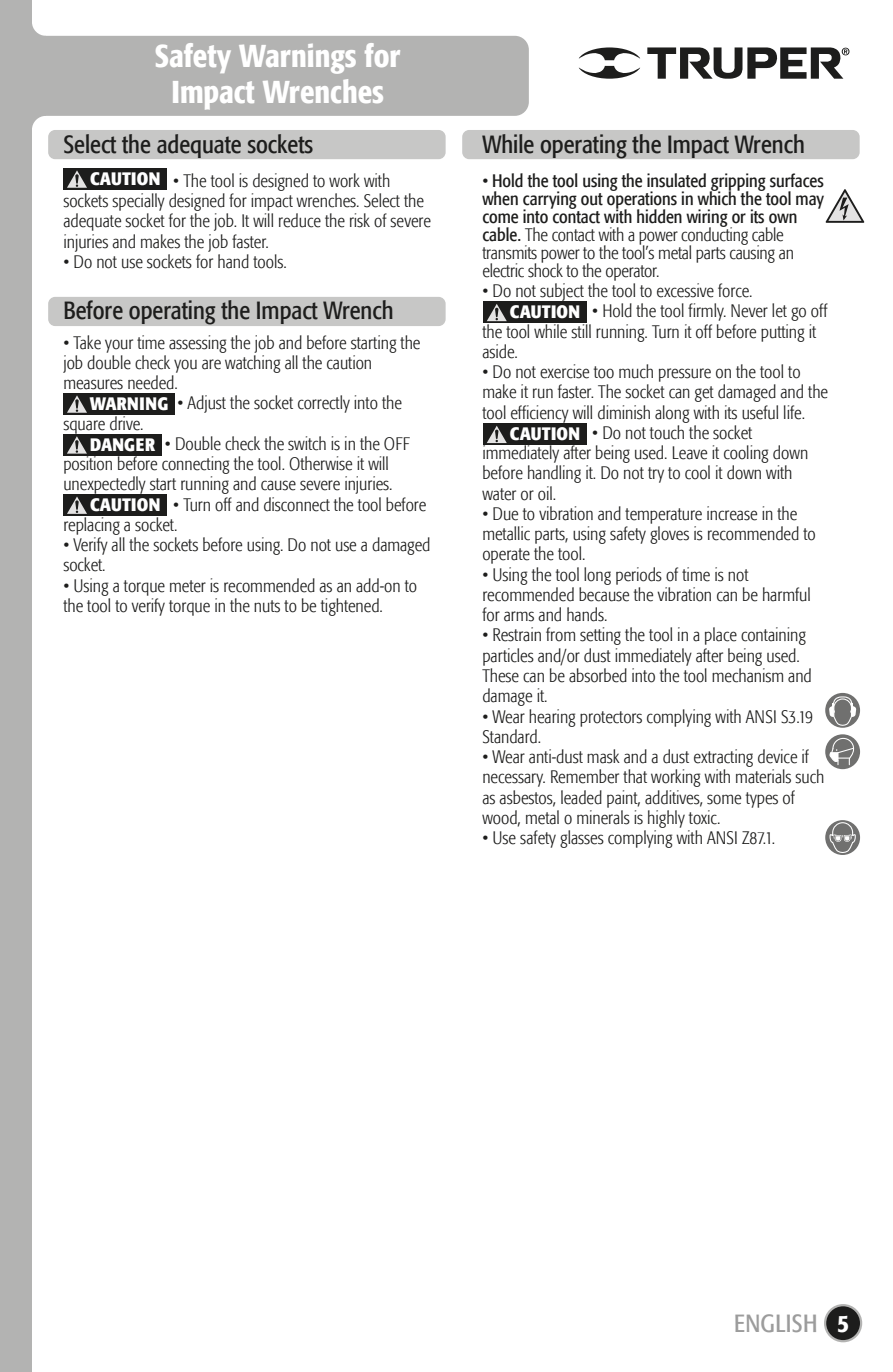
<style>
.page{position:relative;width:893px;height:1372px;background:#fff}
.page>*{position:absolute;margin:0;border:0;box-sizing:border-box;transform-origin:0 0}
.t1{font:500 condensed 31.5px/36px "Formata";color:#fff;text-align:center}
.t2{font:condensed 24.75px "Formata";color:#1d1d1c}
.t3{font:condensed 24.75px "Formata";letter-spacing:.02em;color:#9c9c9c}
.t4{font:500 condensed 24.75px "Formata";color:#fff}
.t5{font:300 condensed 18px/20.2px "Formata";color:#1d1d1c}
.t6{font:condensed 18px/18px "Formata";color:#1d1d1c}
.t7{font:700 condensed 18px "Formata";letter-spacing:.01em;color:#fff}
.s1{font-weight:300}
</style>
<div class="page">
<div style="left:0;top:0;width:32px;height:1371px;background:#b3b3b2"></div>
<div style="left:48px;top:130px;width:398px;height:29px;background:#c7c7c6;border-radius:7px"></div>
<div style="left:48px;top:297px;width:398px;height:29px;background:#c7c7c6;border-radius:7px"></div>
<div style="left:462px;top:130px;width:398px;height:29px;background:#c7c7c6;border-radius:7px"></div>
<div style="left:32px;top:36px;width:497px;height:80px;background:#b3b3b2;border-radius:14px"></div>
<svg style="left:32px;top:24px;width:14px;height:104px"></svg>
<svg style="left:579px;top:47px;width:270px;height:32px"></svg>
<div style="left:825px;top:1304px;width:36px;height:36px;background:#1d1d1c;border-radius:50%"></div>
<div style="left:824px;top:1303px;width:38px;height:39px;border:2px solid #b3b3b2;border-radius:50%"></div>
<div style="left:63px;top:168px;width:104px;height:21px;background:#1d1d1c"></div>
<svg style="left:67px;top:170px;width:20px;height:18px"></svg>
<div style="left:63px;top:494px;width:104px;height:21px;background:#1d1d1c"></div>
<svg style="left:67px;top:496px;width:20px;height:18px"></svg>
<div style="left:63px;top:393px;width:112px;height:21px;background:#1d1d1c"></div>
<svg style="left:67px;top:395px;width:20px;height:18px"></svg>
<div style="left:63px;top:434px;width:99px;height:21px;background:#1d1d1c"></div>
<svg style="left:67px;top:436px;width:20px;height:18px"></svg>
<svg style="left:825px;top:820px;width:35px;height:35px"></svg>
<svg style="left:828px;top:821px;width:28px;height:33px"></svg>
<div style="left:825px;top:734px;width:35px;height:35px;background:#70706f;border-radius:50%"></div>
<svg style="left:828px;top:737px;width:27px;height:28px"></svg>
<div style="left:825px;top:693px;width:35px;height:34px;background:#70706f;border-radius:50%"></div>
<svg style="left:829px;top:696px;width:27px;height:30px"></svg>
<svg style="left:825px;top:189px;width:39px;height:34px"></svg>
<div style="left:483px;top:301px;width:103px;height:22px;background:#1d1d1c"></div>
<svg style="left:487px;top:304px;width:20px;height:18px"></svg>
<div style="left:483px;top:423px;width:103px;height:21px;background:#1d1d1c"></div>
<svg style="left:487px;top:425px;width:20px;height:19px"></svg>
<h1 class="t1" style="left:155px;top:38px;width:247px">Safety Warnings for<br>Impact Wrenches</h1>
<h2 class="t2" style="left:63px;top:129px;width:251px">Select the adequate sockets</h2>
<p class="t7" style="left:90px;top:167px;width:72px">CAUTION</p>
<p class="t5" style="left:63px;top:170px;width:369px;text-indent:110px">• The tool is designed to work with sockets specially designed for impact wrenches. Select the adequate socket for the job. It will reduce the risk of severe injuries and makes the job faster.</p>
<p class="t5" style="left:63px;top:251px;width:225px">• Do not use sockets for hand tools.</p>
<h2 class="t2" style="left:63px;top:296px;width:332px">Before operating the Impact Wrench</h2>
<p class="t5" style="left:63px;top:332px;width:358px">• Take your time assessing the job and before starting the job double check you are watching all the caution measures needed.</p>
<p class="t5" style="left:177px;top:393px;width:226px">• Adjust the socket correctly into the</p>
<p class="t5" style="left:63px;top:413px;width:82px">square drive.</p>
<p class="t5" style="left:63px;top:433px;width:348px;text-indent:102px">• Double check the switch is in the OFF position before connecting the tool. Otherwise it will unexpectedly start running and cause severe injuries.</p>
<p class="t5" style="left:63px;top:494px;width:364px;text-indent:110px">• Turn off and disconnect the tool before replacing a socket.</p>
<p class="t5" style="left:63px;top:535px;width:369px">• Verify all the sockets before using. Do not use a damaged socket.</p>
<p class="t5" style="left:63px;top:575px;width:355px">• Using a torque meter is recommended as an add-on to the tool to verify torque in the nuts to be tightened.</p>
<p class="t7" style="left:90px;top:392px;width:80px">WARNING</p>
<p class="t7" style="left:90px;top:433px;width:66px">DANGER</p>
<p class="t7" style="left:90px;top:493px;width:72px">CAUTION</p>
<h2 class="t2" style="left:482px;top:129px;width:324px">While operating the Impact Wrench</h2>
<p class="t6" style="left:482px;top:171px;width:343px"><span class="s1">•</span> Hold the tool using the insulated gripping surfaces when carrying out operations in which the tool may come into contact with hidden wiring or its own cable. <span class="s1">The contact with a power conducting cable transmits power to the tool’s metal parts causing an electric shock to the operator.</span></p>
<p class="t5" style="left:482px;top:281px;width:272px">• Do not subject the tool to excessive force.</p>
<p class="t5" style="left:482px;top:301px;width:347px;text-indent:110px">• Hold the tool firmly. Never let go off the tool while still running. Turn it off before putting it aside.</p>
<p class="t5" style="left:482px;top:362px;width:347px">• Do not exercise too much pressure on the tool to make it run faster. The socket can get damaged and the tool efficiency will diminish along with its useful life.</p>
<p class="t5" style="left:482px;top:422px;width:327px;text-indent:110px">• Do not touch the socket immediately after being used. Leave it cooling down before handling it. Do not try to cool it down with water or oil.</p>
<p class="t5" style="left:482px;top:503px;width:335px">• Due to vibration and temperature increase in the metallic parts, using safety gloves is recommended to operate the tool.</p>
<p class="t5" style="left:482px;top:564px;width:330px">• Using the tool long periods of time is not recommended because the vibration can be harmful for arms and hands.</p>
<p class="t5" style="left:482px;top:625px;width:331px">• Restrain from setting the tool in a place containing particles and/or dust immediately after being used.<br>These can be absorbed into the tool mechanism and damage it.</p>
<p class="t5" style="left:482px;top:706px;width:332px">• Wear hearing protectors complying with ANSI S3.19<br>Standard.</p>
<p class="t5" style="left:482px;top:746px;width:344px">• Wear anti-dust mask and a dust extracting device if necessary. Remember that working with materials such as asbestos, leaded paint, additives, some types of wood, metal o minerals is highly toxic.</p>
<p class="t5" style="left:482px;top:827px;width:294px">• Use safety glasses complying with ANSI Z87.1.</p>
<p class="t7" style="left:510px;top:301px;width:72px">CAUTION</p>
<p class="t7" style="left:510px;top:422px;width:72px">CAUTION</p>
<h2 class="t3" style="left:734px;top:1308px;width:85px">ENGLISH</h2>
<h2 class="t4" style="left:837px;top:1307px;width:13px">5</h2>
</div>
